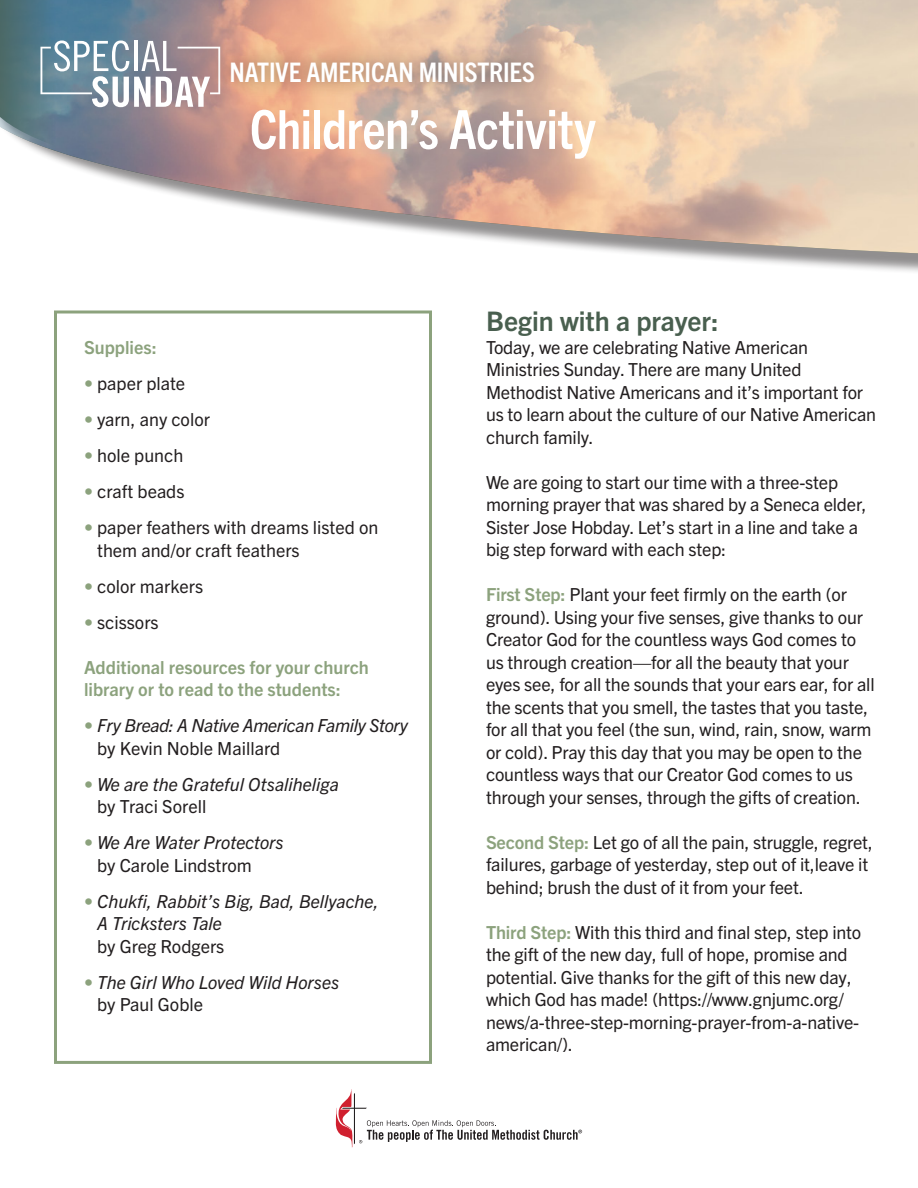
<style>
.page{position:relative;width:918px;height:1188px;background:#fff}
.page>*{position:absolute;margin:0;border:0;box-sizing:border-box;transform-origin:0 0}
.t1{font:700 condensed 54px "Trade Gothic Next LT Pro";letter-spacing:-.01em;color:#fff}
.t2{font:700 condensed 27px "Trade Gothic Next LT Pro";letter-spacing:-.01em;color:#fff}
.t3{font:700 27px "Trade Gothic Next LT Pro";color:#495f4f}
.t4{font:18px/22.5px "Trade Gothic Next LT Pro";letter-spacing:-.01em;color:#231f20}
.t5{font:italic 18px/22.5px "Trade Gothic Next LT Pro";color:#231f20}
.t6{font:700 18px/22.5px "Trade Gothic Next LT Pro";color:#8ca27d}
.t7{font:italic 18px/22.5px "Trade Gothic Next LT Pro";letter-spacing:-.02em;color:#231f20}
.s1{color:#8ca27d}
.s2{font-style:normal;color:#8ca27d}
.s3{font-style:normal}
.s4{font-weight:700;color:#8ca27d}
</style>
<div class="page">
<div style="left:54px;top:310px;width:378px;height:754px;border:3px solid #8ca27d"></div>
<svg style="left:336px;top:1089px;width:246px;height:58px"></svg>
<div style="left:0;top:0;width:918px;height:276px;background:#231f20;opacity:.5"></div>
<img style="left:0;top:0;width:918px;height:253px">
<svg style="left:40px;top:40px;width:180px;height:67px"></svg>
<div style="left:213px;top:44px;width:339px;height:57px;background:#231f20;opacity:.5"></div>
<p class="t2" style="left:230px;top:54px;width:307px">NATIVE AMERICAN MINISTRIES</p>
<p class="t1" style="left:250px;top:92px;width:347px">Children’s Activity</p>
<p class="t6" style="left:84px;top:335px;width:74px">Supplies:</p>
<p class="t4" style="left:84px;top:371px;width:103px"><span class="s1">•</span> paper plate</p>
<p class="t4" style="left:84px;top:407px;width:128px"><span class="s1">•</span> yarn, any color</p>
<p class="t4" style="left:84px;top:443px;width:101px"><span class="s1">•</span> hole punch</p>
<p class="t4" style="left:84px;top:479px;width:102px"><span class="s1">•</span> craft beads</p>
<p class="t4" style="left:97px;top:515px;width:283px;text-indent:-13px"><span class="s1">•</span> paper feathers with dreams listed on them and/or craft feathers</p>
<p class="t4" style="left:84px;top:574px;width:121px"><span class="s1">•</span> color markers</p>
<p class="t4" style="left:84px;top:610px;width:76px"><span class="s1">•</span> scissors</p>
<p class="t6" style="left:84px;top:655px;width:286px">Additional resources for your church library or to read to the students:</p>
<p class="t7" style="left:97px;top:713px;width:313px;text-indent:-13px"><span class="s2">•</span> Fry Bread: A Native American Family Story <span class="s3">by Kevin Noble Maillard</span></p>
<p class="t5" style="left:97px;top:772px;width:243px;text-indent:-13px"><span class="s2">•</span> We are the Grateful Otsaliheliga <span class="s3">by Traci Sorell</span></p>
<p class="t5" style="left:97px;top:830px;width:188px;text-indent:-13px"><span class="s2">•</span> We Are Water Protectors <span class="s3">by Carole Lindstrom</span></p>
<p class="t5" style="left:97px;top:889px;width:283px;text-indent:-13px"><span class="s2">•</span> Chukfi, Rabbit’s Big, Bad, Bellyache,<br>A Tricksters Tale<br><span class="s3">by Greg Rodgers</span></p>
<p class="t5" style="left:97px;top:970px;width:244px;text-indent:-13px"><span class="s2">•</span> The Girl Who Loved Wild Horses <span class="s3">by Paul Goble</span></p>
<p class="t3" style="left:486px;top:303px;width:234px">Begin with a prayer:</p>
<p class="t4" style="left:486px;top:335px;width:392px">Today, we are celebrating Native American Ministries Sunday. There are many United Methodist Native Americans and it’s important for us to learn about the culture of our Native American church family.</p>
<p class="t4" style="left:486px;top:470px;width:382px">We are going to start our time with a three-step morning prayer that was shared by a Seneca elder, Sister Jose Hobday. Let’s start in a line and take a big step forward with each step:</p>
<p class="t4" style="left:486px;top:582px;width:390px"><span class="s4">First Step:</span> Plant your feet firmly on the earth (or ground). Using your five senses, give thanks to our Creator God for the countless ways God comes to us through creation—for all the beauty that your eyes see, for all the sounds that your ears ear, for all the scents that you smell, the tastes that you taste, for all that you feel (the sun, wind, rain, snow, warm or cold). Pray this day that you may be open to the countless ways that our Creator God comes to us through your senses, through the gifts of creation.</p>
<p class="t4" style="left:486px;top:830px;width:388px"><span class="s4">Second Step:</span> Let go of all the pain, struggle, regret, failures, garbage of yesterday, step out of it,leave it behind; brush the dust of it from your feet.</p>
<p class="t4" style="left:486px;top:920px;width:377px"><span class="s4">Third Step:</span> With this third and final step, step into the gift of the new day, full of hope, promise and potential. Give thanks for the gift of this new day, which God has made! (https://www.gnjumc.org/ news/a-three-step-morning-prayer-from-a-native&shy;american/).</p>
</div>
